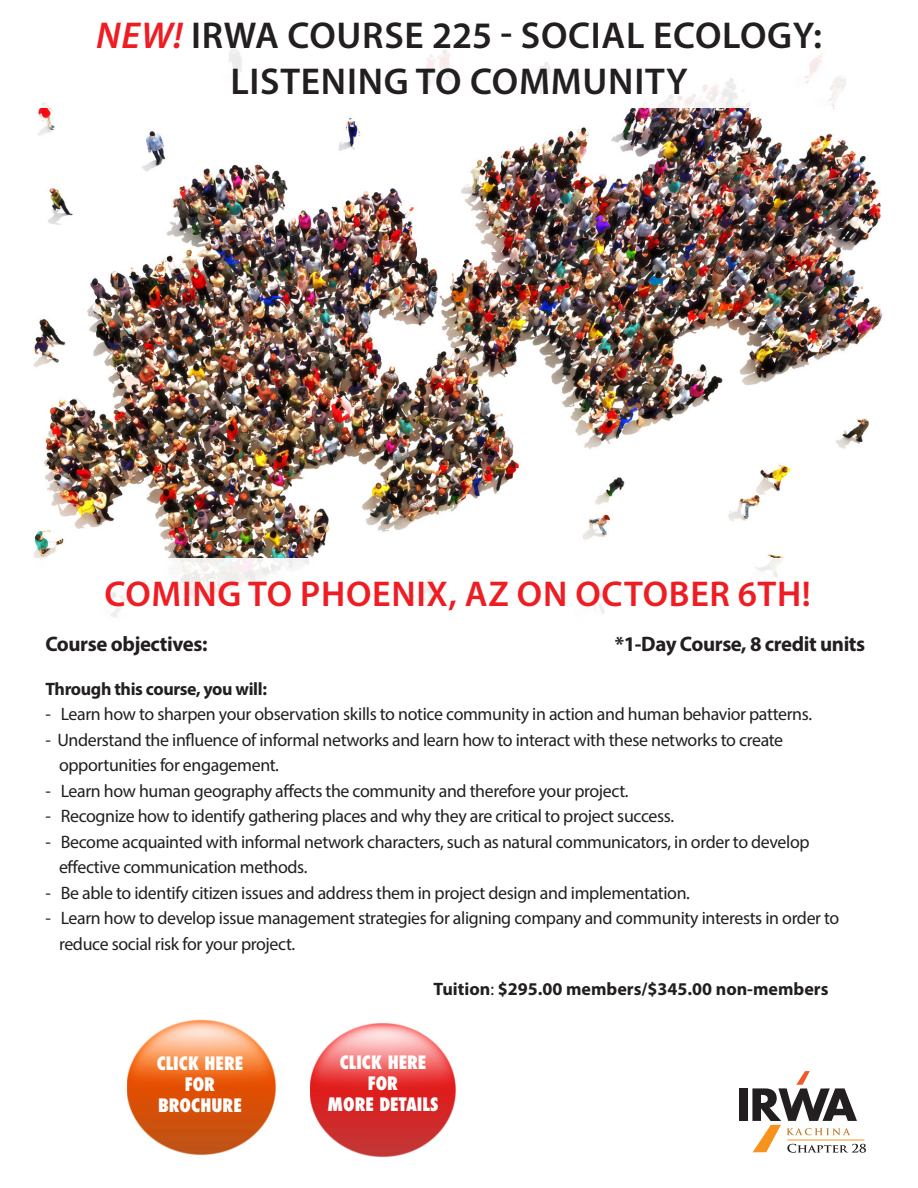
<style>
.page{position:relative;width:918px;height:1188px;background:#fff}
.page>*{position:absolute;margin:0;border:0;box-sizing:border-box;transform-origin:0 0}
.t1{font:600 37.5px/46.5px "Myriad Pro";letter-spacing:.02em;color:#231f20;text-align:center}
.t2{font:600 36px "Myriad Pro";letter-spacing:.02em;color:#ee1d23}
.t3{font:700 21px "Myriad Pro";letter-spacing:-.02em;color:#231f20}
.t4{font:18px "Myriad Pro";letter-spacing:-.02em;color:#231f20}
.t5{font:800 condensed 18px "Futura";color:#fff}
.t6{font:700 18px "Myriad Pro";color:#231f20}
.t7{font:700 18px "Myriad Pro";letter-spacing:-.02em;color:#231f20}
.s1{font-style:italic;color:#ee1d23}
.s2{font-weight:400}
</style>
<div class="page">
<img style="left:33px;top:108px;width:849px;height:450px">
<img style="left:311px;top:1023px;width:145px;height:135px">
<img style="left:127px;top:1020px;width:150px;height:136px">
<div style="left:739px;top:1088px;width:8px;height:33px;background:#231f20"></div>
<svg style="left:752px;top:1071px;width:114px;height:82px"></svg>
<p class="t1" style="left:96px;top:11px;width:727px"><span class="s1">NEW!</span> IRWA COURSE 225 - SOCIAL ECOLOGY:<br>LISTENING TO COMMUNITY</p>
<p class="t2" style="left:105px;top:571px;width:708px">COMING TO PHOENIX, AZ ON OCTOBER 6TH!</p>
<p class="t3" style="left:45px;top:630px;width:164px">Course objectives:</p>
<p class="t3" style="left:615px;top:630px;width:252px">*1-Day Course, 8 credit units</p>
<p class="t7" style="left:45px;top:677px;width:223px">Through this course, you will:</p>
<p class="t4" style="left:45px;top:703px;width:768px">- Learn how to sharpen your observation skills to notice community in action and human behavior patterns.</p>
<p class="t4" style="left:45px;top:729px;width:739px">- Understand the influence of informal networks and learn how to interact with these networks to create</p>
<p class="t4" style="left:59px;top:754px;width:221px">opportunities for engagement.</p>
<p class="t4" style="left:45px;top:780px;width:585px">- Learn how human geography affects the community and therefore your project.</p>
<p class="t4" style="left:45px;top:805px;width:630px">- Recognize how to identify gathering places and why they are critical to project success.</p>
<p class="t4" style="left:45px;top:831px;width:766px">- Become acquainted with informal network characters, such as natural communicators, in order to develop</p>
<p class="t4" style="left:59px;top:856px;width:250px">effective communication methods.</p>
<p class="t4" style="left:45px;top:882px;width:646px">- Be able to identify citizen issues and address them in project design and implementation.</p>
<p class="t4" style="left:45px;top:907px;width:796px">- Learn how to develop issue management strategies for aligning company and community interests in order to</p>
<p class="t4" style="left:59px;top:933px;width:238px">reduce social risk for your project.</p>
<p class="t6" style="left:434px;top:977px;width:396px">Tuition<span class="s2">:</span> $295.00 members/$345.00 non-members</p>
<p class="t5" style="left:157px;top:1051px;width:88px">CLICK HERE</p>
<p class="t5" style="left:185px;top:1072px;width:32px">FOR</p>
<p class="t5" style="left:158px;top:1093px;width:85px">BROCHURE</p>
<p class="t5" style="left:340px;top:1051px;width:88px">CLICK HERE</p>
<p class="t5" style="left:368px;top:1072px;width:32px">FOR</p>
<p class="t5" style="left:328px;top:1093px;width:112px">MORE DETAILS</p>
</div>
